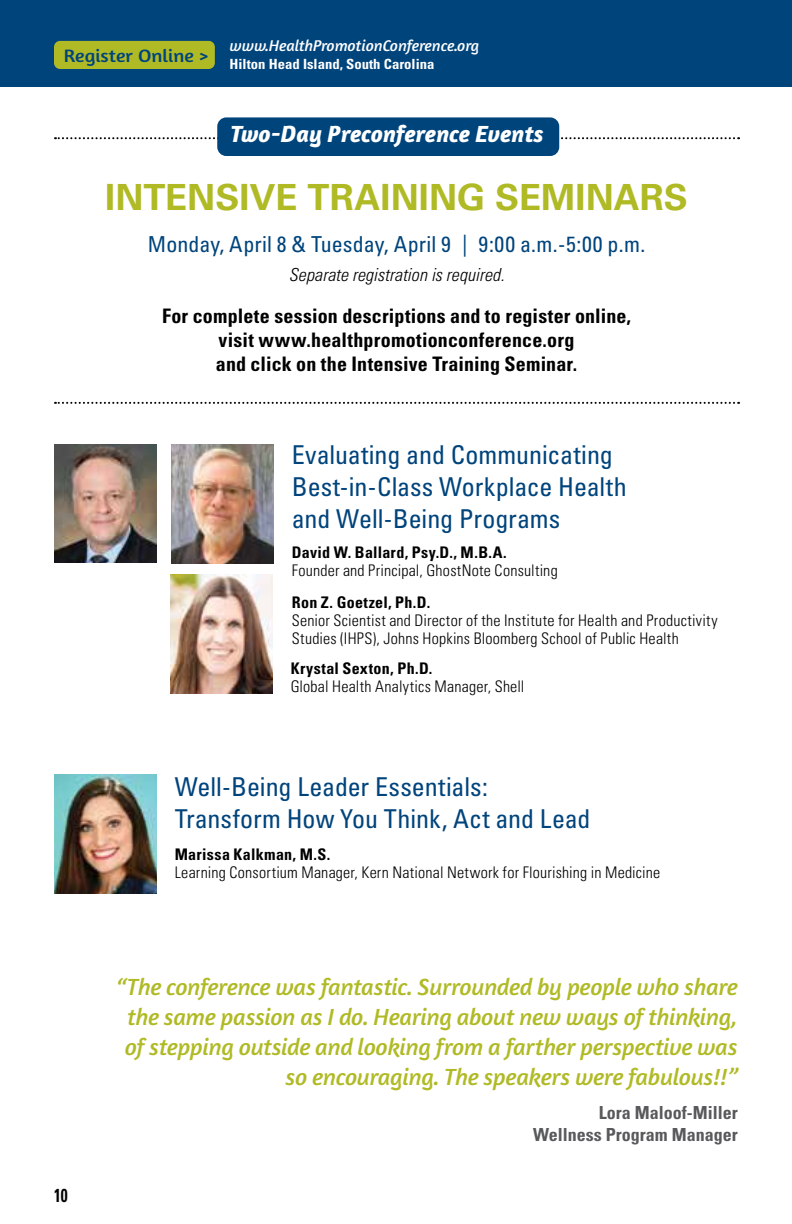
<style>
.page{position:relative;width:792px;height:1224px;background:#fff}
.page>*{position:absolute;margin:0;border:0;box-sizing:border-box;transform-origin:0 0}
.t1{font:700 36px "Univers LT Pro 65";color:#b0ba25}
.t2{font:condensed 26px/32px "Univers LT Pro";color:#00447c}
.t3{font:italic 24px/30px "Amaranth";letter-spacing:-.015em;color:#b0ba25;text-align:right}
.t4{font:italic 700 24px "Amaranth";letter-spacing:-.005em;color:#fff}
.t5{font:condensed 22px "Univers LT Pro";letter-spacing:.005em;color:#00447c}
.t6{font:700 condensed 20px/24px "Univers LT Pro";letter-spacing:.01em;color:#000;text-align:center}
.t7{font:700 condensed 18.8px "Univers LT Pro";color:#000;scale:.82 1}
.t8{font:18.2px "Amaranth";color:#00447c;scale:1.1 1}
.t9{font:700 condensed 18px/22px "Univers LT Pro";color:#58595b;text-align:right}
.t10{font:italic 300 condensed 18px "Univers LT Pro";color:#000}
.t11{font:300 condensed 16px/18px "Univers LT Pro";letter-spacing:.015em;color:#000}
.t12{font:700 condensed 16px "Univers LT Pro";letter-spacing:.02em;color:#000}
.t13{font:italic 16px "Amaranth";color:#fff}
.t14{font:700 condensed 14px "Univers LT Pro";color:#fff;scale:1.05 1}
</style>
<div class="page">
<div style="left:0;top:0;width:792px;height:86px;background:#00447c"></div>
<div style="left:54px;top:41px;width:161px;height:28px;background:#b0ba25;border-radius:6px"></div>
<svg style="left:55px;top:137px;width:684px;height:2px"></svg>
<div style="left:217px;top:117px;width:342px;height:39px;background:#00447c;border-radius:9px"></div>
<svg style="left:55px;top:402px;width:684px;height:2px"></svg>
<img style="left:54px;top:444px;width:103px;height:119px">
<img style="left:54px;top:775px;width:103px;height:118px">
<img style="left:171px;top:445px;width:103px;height:118px">
<img style="left:170px;top:575px;width:103px;height:118px">
<p class="t8" style="left:64px;top:45px;width:133px">Register Online &gt;</p>
<p class="t13" style="left:230px;top:36px;width:251px">www.HealthPromotionConference.org</p>
<p class="t14" style="left:230px;top:55px;width:197px">Hilton Head Island, South Carolina</p>
<h3 class="t4" style="left:231px;top:120px;width:314px">Two-Day Preconference Events</h3>
<h1 class="t1" style="left:105px;top:171px;width:584px">INTENSIVE TRAINING SEMINARS</h1>
<h3 class="t5" style="left:148px;top:230px;width:499px">Monday, April 8 &amp; Tuesday, April 9 | 9:00 a.m.-5:00 p.m.</h3>
<p class="t10" style="left:289px;top:262px;width:217px">Separate registration is required.</p>
<p class="t6" style="left:162px;top:303px;width:471px">For complete session descriptions and to register online, visit www.healthpromotionconference.org<br>and click on the Intensive Training Seminar.</p>
<h2 class="t2" style="left:292px;top:438px;width:336px">Evaluating and Communicating<br>Best-in-Class Workplace Health and Well-Being Programs</h2>
<p class="t12" style="left:292px;top:542px;width:216px">David W. Ballard, Psy.D., M.B.A.</p>
<p class="t11" style="left:292px;top:560px;width:267px">Founder and Principal, GhostNote Consulting</p>
<p class="t12" style="left:292px;top:592px;width:140px">Ron Z. Goetzel, Ph.D.</p>
<p class="t11" style="left:292px;top:610px;width:427px">Senior Scientist and Director of the Institute for Health and Productivity<br>Studies (IHPS), Johns Hopkins Bloomberg School of Public Health</p>
<p class="t12" style="left:291px;top:658px;width:143px">Krystal Sexton, Ph.D.</p>
<p class="t11" style="left:291px;top:676px;width:235px">Global Health Analytics Manager, Shell</p>
<h2 class="t2" style="left:175px;top:770px;width:417px">Well-Being Leader Essentials:<br>Transform How You Think, Act and Lead</h2>
<p class="t12" style="left:175px;top:844px;width:157px">Marissa Kalkman, M.S.</p>
<p class="t11" style="left:175px;top:862px;width:487px">Learning Consortium Manager, Kern National Network for Flourishing in Medicine</p>
<p class="t7" style="left:54px;top:1184px;width:18px">10</p>
<h3 class="t3" style="left:116px;top:972px;width:623px">“The conference was fantastic. Surrounded by people who share the same passion as I do. Hearing about new ways of thinking, of stepping outside and looking from a farther perspective was so encouraging. The speakers were fabulous!!”</h3>
<p class="t9" style="left:533px;top:1101px;width:206px">Lora Maloof-Miller<br>Wellness Program Manager</p>
</div>
